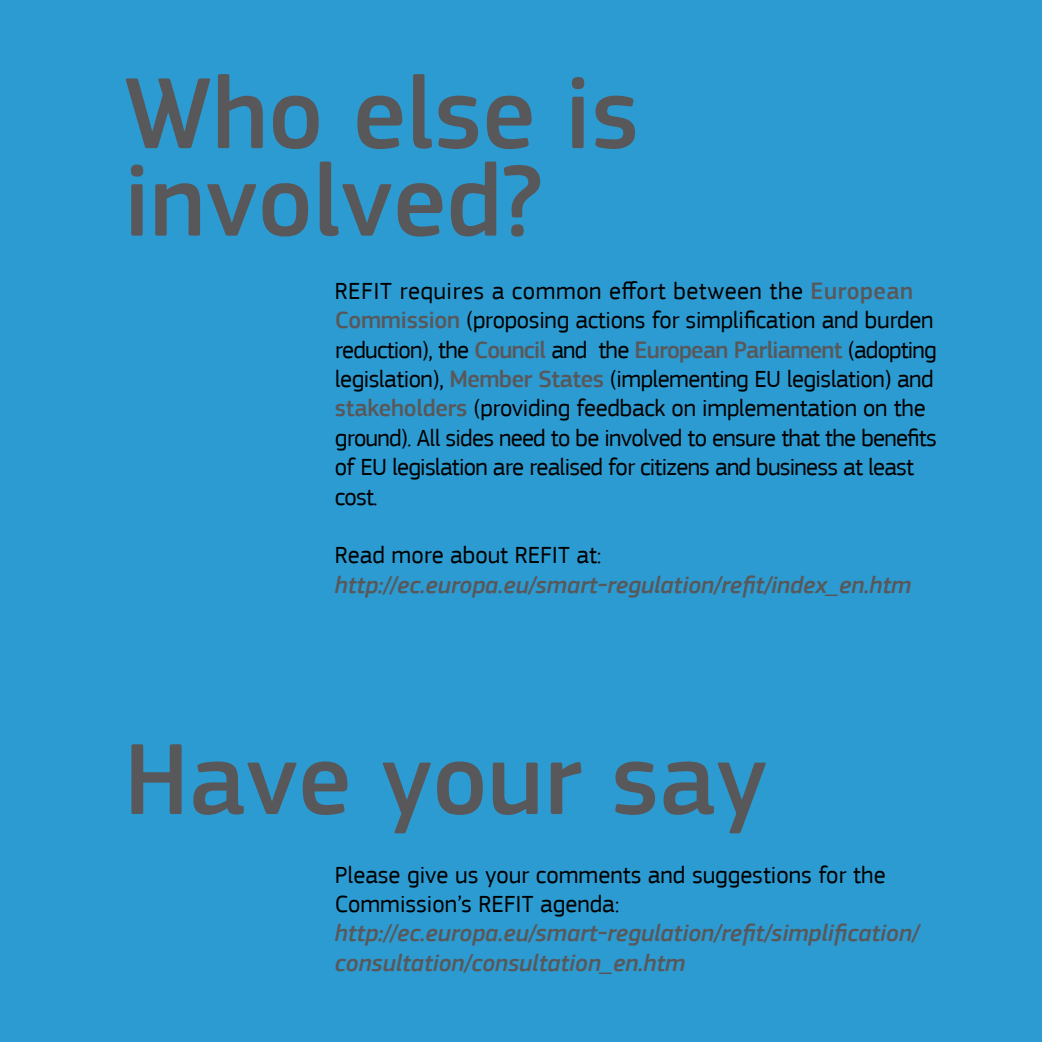
<style>
.page{position:relative;width:1042px;height:1042px;background:#fff}
.page>*{position:absolute;margin:0;border:0;box-sizing:border-box;transform-origin:0 0}
.t1{font:500 105px/87.5px "EC Square Sans Pro";color:#58585a}
.t2{font:24.5px/29.4px "EC Square Sans Pro";letter-spacing:-.01em;color:#000}
.t3{font:italic 500 24.5px/29.4px "EC Square Sans Pro";color:#58585a}
.s1{font-weight:500;color:#58585a}
</style>
<div class="page">
<div style="left:1px;top:0;width:1041px;height:1042px;background:#2c9bd2"></div>
<h1 class="t1" style="left:124px;top:72px;width:517px">Who else is involved?</h1>
<p class="t2" style="left:335px;top:276px;width:603px">REFIT requires a common effort between the <span class="s1">European Commission</span> (proposing actions for simplification and burden reduction), the <span class="s1">Council</span> and the <span class="s1">European Parliament</span> (adopting legislation), <span class="s1">Member States</span> (implementing EU legislation) and <span class="s1">stakeholders</span> (providing feedback on implementation on the ground). All sides need to be involved to ensure that the benefits of EU legislation are realised for citizens and business at least cost.</p>
<p class="t2" style="left:335px;top:541px;width:268px">Read more about REFIT at:</p>
<p class="t3" style="left:335px;top:570px;width:578px">http://ec.europa.eu/smart-regulation/refit/index_en.htm</p>
<h1 class="t1" style="left:124px;top:738px;width:645px">Have your say</h1>
<p class="t2" style="left:335px;top:860px;width:552px">Please give us your comments and suggestions for the<br>Commission’s REFIT agenda:</p>
<p class="t3" style="left:335px;top:919px;width:585px">http://ec.europa.eu/smart-regulation/refit/simplification/ consultation/consultation_en.htm</p>
</div>
